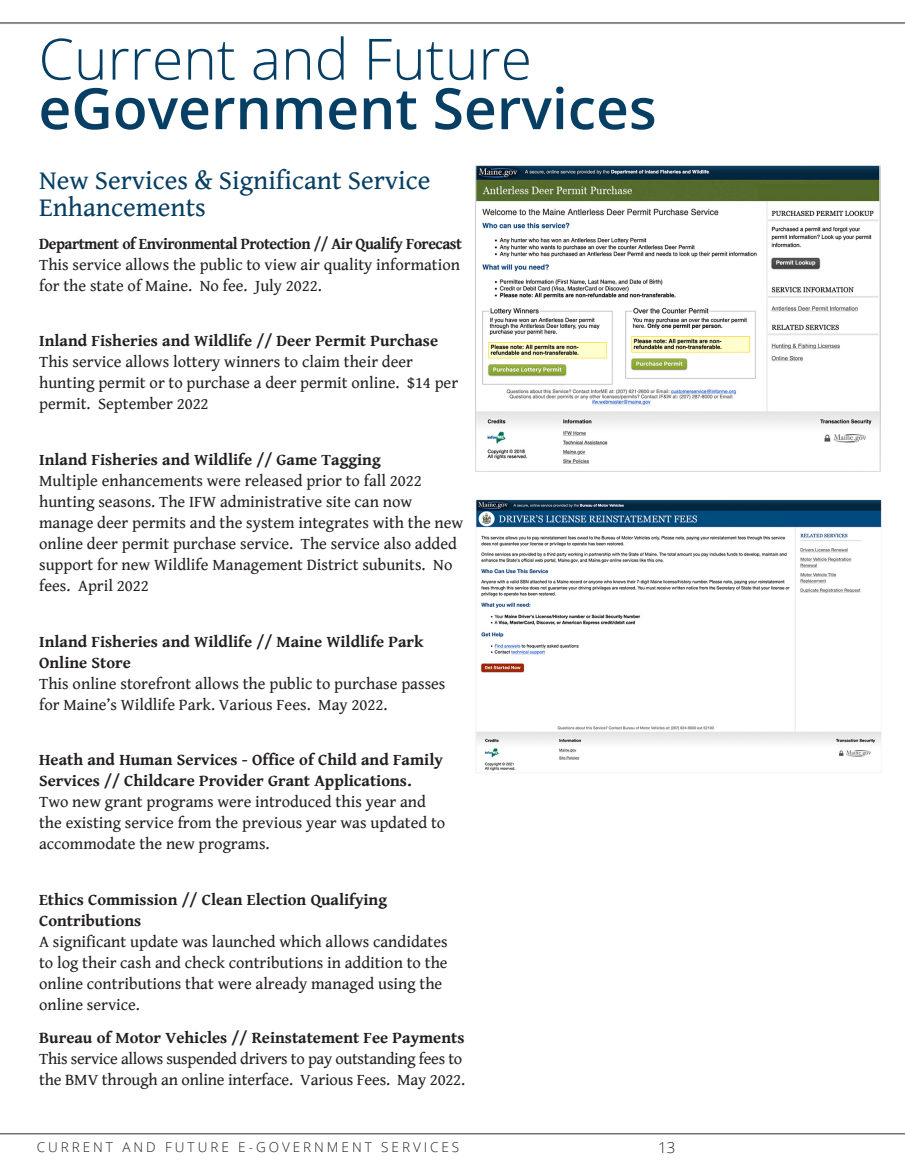
<style>
.page{position:relative;width:905px;height:1175px;background:#fff}
.page>*{position:absolute;margin:0;border:0;box-sizing:border-box;transform-origin:0 0}
.page_head{font:600 57px "Open Sans";color:#063f63}
.page_head-2{font:300 57px "Open Sans";color:#063f63}
.t1{font:27px/27px "Gentium Book Basic";color:#063f63}
.body_serif{font:16.5px/21px "Gentium Book Basic";color:#231f20}
.body_serif-2{font:16.5px/21px "Gentium Book Basic";letter-spacing:-.02em;color:#231f20}
.t2{font:300 15px "Open Sans";color:#231f20}
.table_subhead{font:300 13.5px "Open Sans";letter-spacing:.22em;color:#231f20}
.s1{font-weight:700}
</style>
<div class="page">
<hr style="left:0;top:22px;width:904px;height:2px;background:#717275">
<hr style="left:0;top:1132px;width:904px;height:2px;background:#717275">
<img style="left:475px;top:165px;width:405px;height:306px">
<img style="left:476px;top:500px;width:405px;height:271px">
<p class="page_head-2" style="left:38px;top:20px;width:495px">Current and Future</p>
<p class="page_head" style="left:38px;top:69px;width:619px">eGovernment Services</p>
<p class="t1" style="left:39px;top:166px;width:393px">New Services &amp; Significant Service<br>Enhancements</p>
<p class="body_serif" style="left:39px;top:232px;width:424px"><span class="s1">Department of Environmental Protection // Air Qualify Forecast<br></span>This service allows the public to view air quality information for the state of Maine. No fee. July 2022.</p>
<p class="body_serif" style="left:39px;top:330px;width:420px"><span class="s1">Inland Fisheries and Wildlife // Deer Permit Purchase </span>This service allows lottery winners to claim their deer hunting permit or to purchase a deer permit online. $14 per permit. September 2022</p>
<p class="body_serif" style="left:39px;top:448px;width:426px"><span class="s1">Inland Fisheries and Wildlife // Game Tagging<br></span>Multiple enhancements were released prior to fall 2022 hunting seasons. The IFW administrative site can now manage deer permits and the system integrates with the new online deer permit purchase service. The service also added support for new Wildlife Management District subunits. No fees. April 2022</p>
<p class="body_serif" style="left:39px;top:630px;width:408px"><span class="s1">Inland Fisheries and Wildlife // Maine Wildlife Park Online Store<br></span>This online storefront allows the public to purchase passes for Maine’s Wildlife Park. Various Fees. May 2022.</p>
<p class="body_serif" style="left:39px;top:748px;width:407px"><span class="s1">Heath and Human Services - Office of Child and Family Services // Childcare Provider Grant Applications.<br></span>Two new grant programs were introduced this year and the existing service from the previous year was updated to accommodate the new programs.</p>
<p class="body_serif" style="left:39px;top:888px;width:410px"><span class="s1">Ethics Commission // Clean Election Qualifying Contributions<br></span>A significant update was launched which allows candidates to log their cash and check contributions in addition to the online contributions that were already managed using the online service.</p>
<p class="body_serif-2" style="left:39px;top:1026px;width:427px"><span class="s1">Bureau of Motor Vehicles // Reinstatement Fee Payments<br></span>This service allows suspended drivers to pay outstanding fees to the BMV through an online interface. Various Fees. May 2022.</p>
<p class="table_subhead" style="left:37px;top:1137px;width:424px">CURRENT AND FUTURE E-GOVERNMENT SERVICES</p>
<p class="t2" style="left:658px;top:1137px;width:19px">13</p>
</div>
